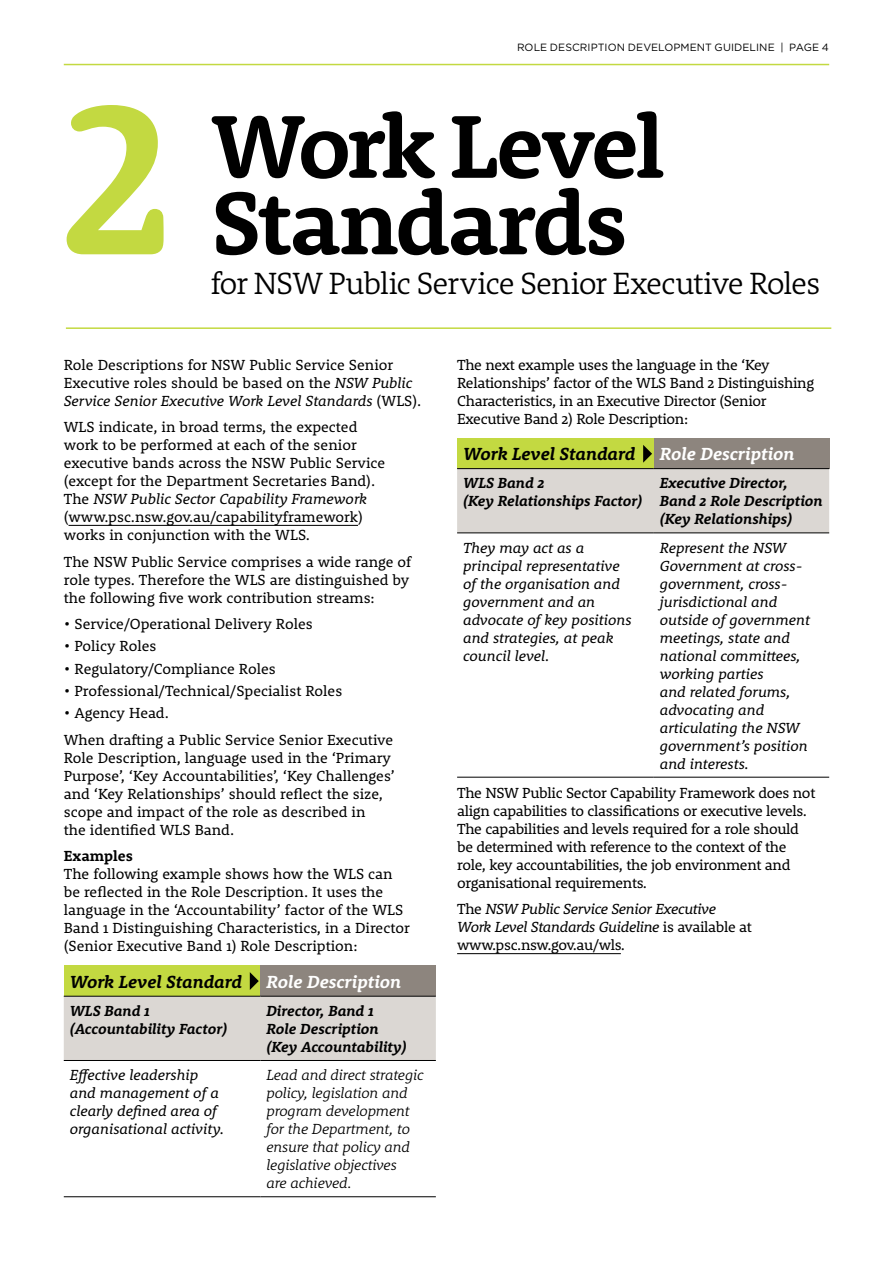
<style>
.page{position:relative;width:893px;height:1263px;background:#fff}
.page>*{position:absolute;margin:0;border:0;box-sizing:border-box;transform-origin:0 0}
.t1{font:700 219.3px "Rooney";color:#c3d941}
.t2{font:700 91.5px/76.5px "Rooney";letter-spacing:-.04em;color:#000}
.t3{font:300 31.5px "Rooney";letter-spacing:-.035em;color:#000}
.t4{font:italic 700 18px "Rooney";color:#000}
.t5{font:italic 700 18px "Rooney";color:#fff}
.t6{font:15px/18px "Rooney";color:#000}
.t7{font:italic 15px/18px "Rooney";color:#000}
.t8{font:15px/18px "Rooney";letter-spacing:-.02em;color:#000}
.t9{font:italic 700 15px/18px "Rooney";color:#000}
.t10{font:italic 300 15px/18px "Rooney";letter-spacing:-.01em;color:#000}
.t11{font:italic 15px/18px "Rooney";letter-spacing:-.02em;color:#000}
.t12{font:700 15px "Rooney";color:#000}
.t13{font:10.5px "Gotham";letter-spacing:.01em;color:#000}
.s1{font-style:italic}
.s2{font-style:normal}
</style>
<div class="page">
<hr style="left:64px;top:64px;width:765px;height:1px;background:#c3d941">
<hr style="left:66px;top:327px;width:765px;height:2px;background:#c3d941">
<hr style="left:69px;top:525px;width:289px;height:1px;background:#000">
<div style="left:64px;top:966px;width:196px;height:30px;background:#c3d941"></div>
<div style="left:260px;top:966px;width:176px;height:30px;background:#8d857e"></div>
<div style="left:64px;top:997px;width:372px;height:63px;background:#dbd7d3"></div>
<hr style="left:64px;top:1196px;width:196px;height:1px;background:#000">
<hr style="left:260px;top:1196px;width:176px;height:1px;background:#000">
<hr style="left:64px;top:1060px;width:196px;height:1px;background:#000">
<hr style="left:260px;top:1060px;width:176px;height:1px;background:#000">
<hr style="left:64px;top:996px;width:196px;height:1px;background:#000">
<hr style="left:260px;top:996px;width:176px;height:1px;background:#000">
<hr style="left:457px;top:953px;width:164px;height:1px;background:#000">
<div style="left:457px;top:438px;width:197px;height:31px;background:#c3d941"></div>
<div style="left:654px;top:438px;width:175px;height:31px;background:#8d857e"></div>
<div style="left:457px;top:469px;width:372px;height:64px;background:#dbd7d3"></div>
<hr style="left:457px;top:468px;width:197px;height:1px;background:#000">
<hr style="left:654px;top:468px;width:175px;height:1px;background:#000">
<hr style="left:457px;top:777px;width:197px;height:1px;background:#000">
<hr style="left:654px;top:777px;width:175px;height:1px;background:#000">
<hr style="left:457px;top:533px;width:197px;height:1px;background:#000">
<hr style="left:654px;top:533px;width:175px;height:1px;background:#000">
<svg style="left:643px;top:445px;width:9px;height:18px"></svg>
<svg style="left:250px;top:972px;width:9px;height:18px"></svg>
<h1 class="t1" style="left:64px;top:35px;width:111px">2</h1>
<p class="t13" style="left:517px;top:42px;width:313px">ROLE DESCRIPTION DEVELOPMENT GUIDELINE | PAGE 4</p>
<h2 class="t2" style="left:211px;top:105px;width:455px">Work Level<br>Standards</h2>
<h3 class="t3" style="left:211px;top:263px;width:611px">for NSW Public Service Senior Executive Roles</h3>
<p class="t6" style="left:64px;top:355px;width:359px">Role Descriptions for NSW Public Service Senior<br>Executive roles should be based on the <span class="s1">NSW Public<br>Service Senior Executive Work Level Standards</span> (WLS).</p>
<p class="t6" style="left:64px;top:417px;width:323px">WLS indicate, in broad terms, the expected work to be performed at each of the senior executive bands across the NSW Public Service (except for the Department Secretaries Band).<br>The <span class="s1">NSW Public Sector Capability Framework </span>(www.psc.nsw.gov.au/capabilityframework) works in conjunction with the WLS.</p>
<p class="t6" style="left:64px;top:552px;width:349px">The NSW Public Service comprises a wide range of role types. Therefore the WLS are distinguished by the following five work contribution streams:</p>
<p class="t6" style="left:64px;top:614px;width:250px">• Service/Operational Delivery Roles</p>
<p class="t6" style="left:64px;top:637px;width:94px">• Policy Roles</p>
<p class="t6" style="left:64px;top:659px;width:213px">• Regulatory/Compliance Roles</p>
<p class="t6" style="left:64px;top:681px;width:280px">• Professional/Technical/Specialist Roles</p>
<p class="t6" style="left:64px;top:699px;width:331px;line-height:26.5px">• Agency Head.<br>When drafting a Public Service Senior Executive</p>
<p class="t6" style="left:64px;top:748px;width:333px">Role Description, language used in the ‘Primary Purpose’, ‘Key Accountabilities’, ‘Key Challenges’ and ‘Key Relationships’ should reflect the size, scope and impact of the role as described in<br>the identified WLS Band.</p>
<p class="t12" style="left:64px;top:846px;width:71px">Examples</p>
<p class="t6" style="left:64px;top:864px;width:348px">The following example shows how the WLS can be reflected in the Role Description. It uses the language in the ‘Accountability’ factor of the WLS Band 1 Distinguishing Characteristics, in a Director (Senior Executive Band 1) Role Description:</p>
<p class="t4" style="left:70px;top:970px;width:174px">Work Level Standard</p>
<p class="t5" style="left:266px;top:970px;width:136px">Role Description</p>
<p class="t9" style="left:70px;top:1001px;width:159px">WLS Band 1 (Accountability Factor)</p>
<p class="t9" style="left:266px;top:1001px;width:142px">Director, Band 1<br>Role Description (Key Accountability)</p>
<p class="t7" style="left:70px;top:1065px;width:156px">Effective leadership and management of a clearly defined area of organisational activity.</p>
<p class="t10" style="left:266px;top:1065px;width:159px">Lead and direct strategic policy, legislation and program development for the Department, to ensure that policy and legislative objectives<br>are achieved.</p>
<p class="t8" style="left:457px;top:355px;width:359px">The next example uses the language in the ‘Key Relationships’ factor of the WLS Band 2 Distinguishing Characteristics, in an Executive Director (Senior Executive Band 2) Role Description:</p>
<p class="t4" style="left:463px;top:442px;width:174px">Work Level Standard</p>
<p class="t5" style="left:660px;top:442px;width:136px">Role Description</p>
<p class="t9" style="left:463px;top:474px;width:181px">WLS Band 2<br>(Key Relationships Factor)</p>
<p class="t9" style="left:660px;top:474px;width:164px">Executive Director,<br>Band 2 Role Description (Key Relationships)</p>
<p class="t7" style="left:463px;top:538px;width:170px">They may act as a principal representative of the organisation and government and an advocate of key positions and strategies, at peak council level.</p>
<p class="t7" style="left:660px;top:538px;width:152px">Represent the NSW<br>Government at cross&shy;government, cross&shy;jurisdictional and outside of government meetings, state and national committees, working parties<br>and related forums, advocating and articulating the NSW government’s position and interests.</p>
<p class="t8" style="left:457px;top:783px;width:360px">The NSW Public Sector Capability Framework does not align capabilities to classifications or executive levels.<br>The capabilities and levels required for a role should be determined with reference to the context of the role, key accountabilities, the job environment and organisational requirements.</p>
<p class="t11" style="left:457px;top:900px;width:296px"><span class="s2">The</span> NSW Public Service Senior Executive<br>Work Level Standards Guideline <span class="s2">is available at www.psc.nsw.gov.au/wls.</span></p>
</div>
